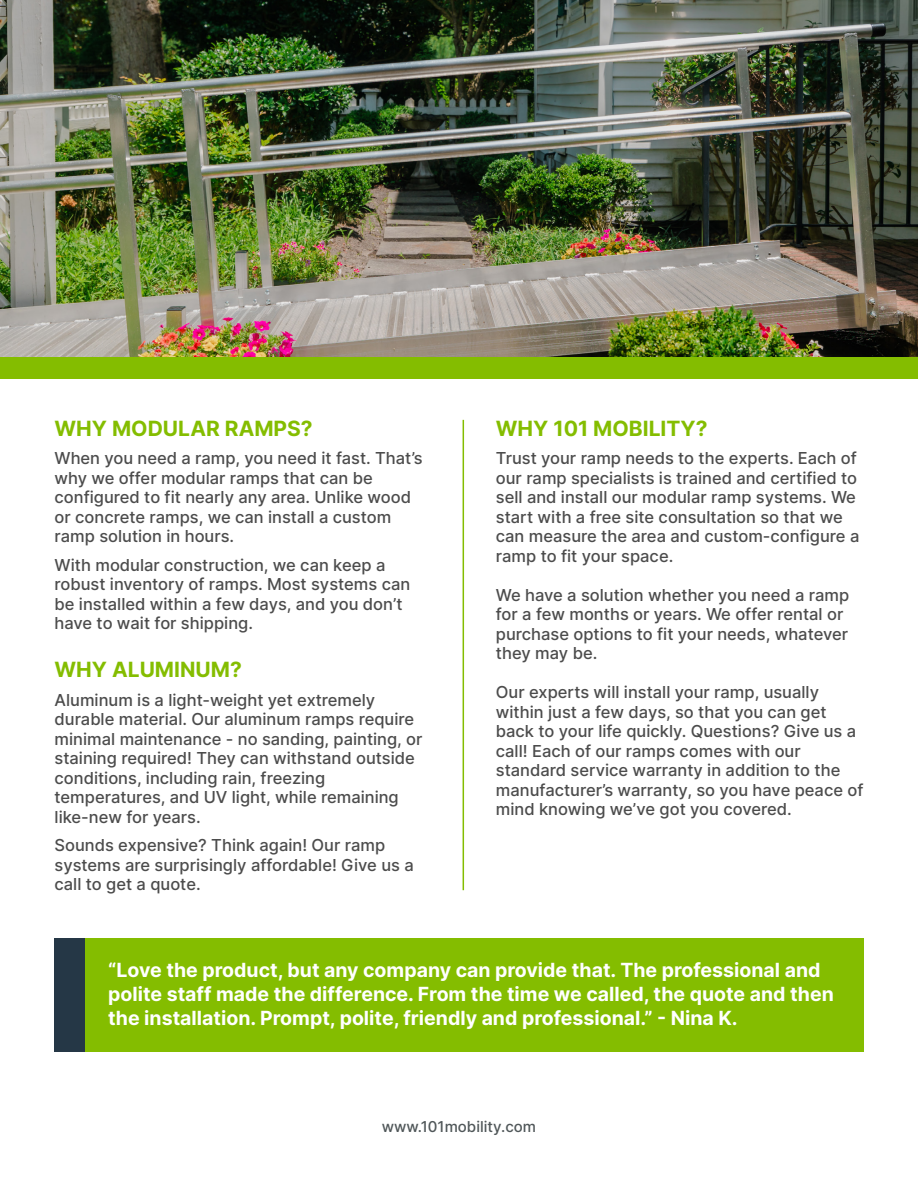
<style>
.page{position:relative;width:918px;height:1188px;background:#fff}
.page>*{position:absolute;margin:0;border:0;box-sizing:border-box;transform-origin:0 0}
.t1{font:700 21px "Inter";color:#84bd00}
.t2{font:700 19.5px/24px "Inter";color:#fff}
.t3{font:500 16.5px/19.5px "Inter";color:#4c4c4c}
.t4{font:500 15px "Inter";color:#505759}
</style>
<div class="page">
<hr style="left:463px;top:420px;width:1px;height:470px;background:#84bd00">
<img style="left:0;top:0;width:918px;height:357px">
<div style="left:54px;top:939px;width:810px;height:113px;background:#84bd00"></div>
<div style="left:54px;top:939px;width:31px;height:113px;background:#253746"></div>
<div style="left:0;top:357px;width:918px;height:22px;background:#84bd00"></div>
<p class="t1" style="left:55px;top:413px;width:260px">WHY MODULAR RAMPS?</p>
<p class="t3" style="left:55px;top:448px;width:370px">When you need a ramp, you need it fast. That’s why we offer modular ramps that can be configured to fit nearly any area. Unlike wood or concrete ramps, we can install a custom ramp solution in hours.</p>
<p class="t3" style="left:55px;top:555px;width:357px">With modular construction, we can keep a robust inventory of ramps. Most systems can be installed within a few days, and you don’t have to wait for shipping.</p>
<p class="t1" style="left:55px;top:654px;width:189px">WHY ALUMINUM?</p>
<p class="t3" style="left:55px;top:690px;width:369px">Aluminum is a light-weight yet extremely durable material. Our aluminum ramps require minimal maintenance - no sanding, painting, or staining required! They can withstand outside conditions, including rain, freezing temperatures, and UV light, while remaining like-new for years.</p>
<p class="t3" style="left:55px;top:835px;width:361px">Sounds expensive? Think again! Our ramp systems are surprisingly affordable! Give us a call to get a quote.</p>
<p class="t1" style="left:496px;top:413px;width:213px">WHY 101 MOBILITY?</p>
<p class="t3" style="left:496px;top:448px;width:365px">Trust your ramp needs to the experts. Each of our ramp specialists is trained and certified to sell and install our modular ramp systems. We start with a free site consultation so that we can measure the area and custom-configure a ramp to fit your space.</p>
<p class="t3" style="left:496px;top:585px;width:355px">We have a solution whether you need a ramp for a few months or years. We offer rental or purchase options to fit your needs, whatever they may be.</p>
<p class="t3" style="left:496px;top:682px;width:369px">Our experts will install your ramp, usually within just a few days, so that you can get back to your life quickly. Questions? Give us a call! Each of our ramps comes with our standard service warranty in addition to the manufacturer’s warranty, so you have peace of mind knowing we’ve got you covered.</p>
<p class="t2" style="left:108px;top:958px;width:727px">“Love the product, but any company can provide that. The professional and polite staff made the difference. From the time we called, the quote and then the installation. Prompt, polite, friendly and professional.” - Nina K.</p>
<p class="t4" style="left:382px;top:1116px;width:156px">www.101mobility.com</p>
</div>
